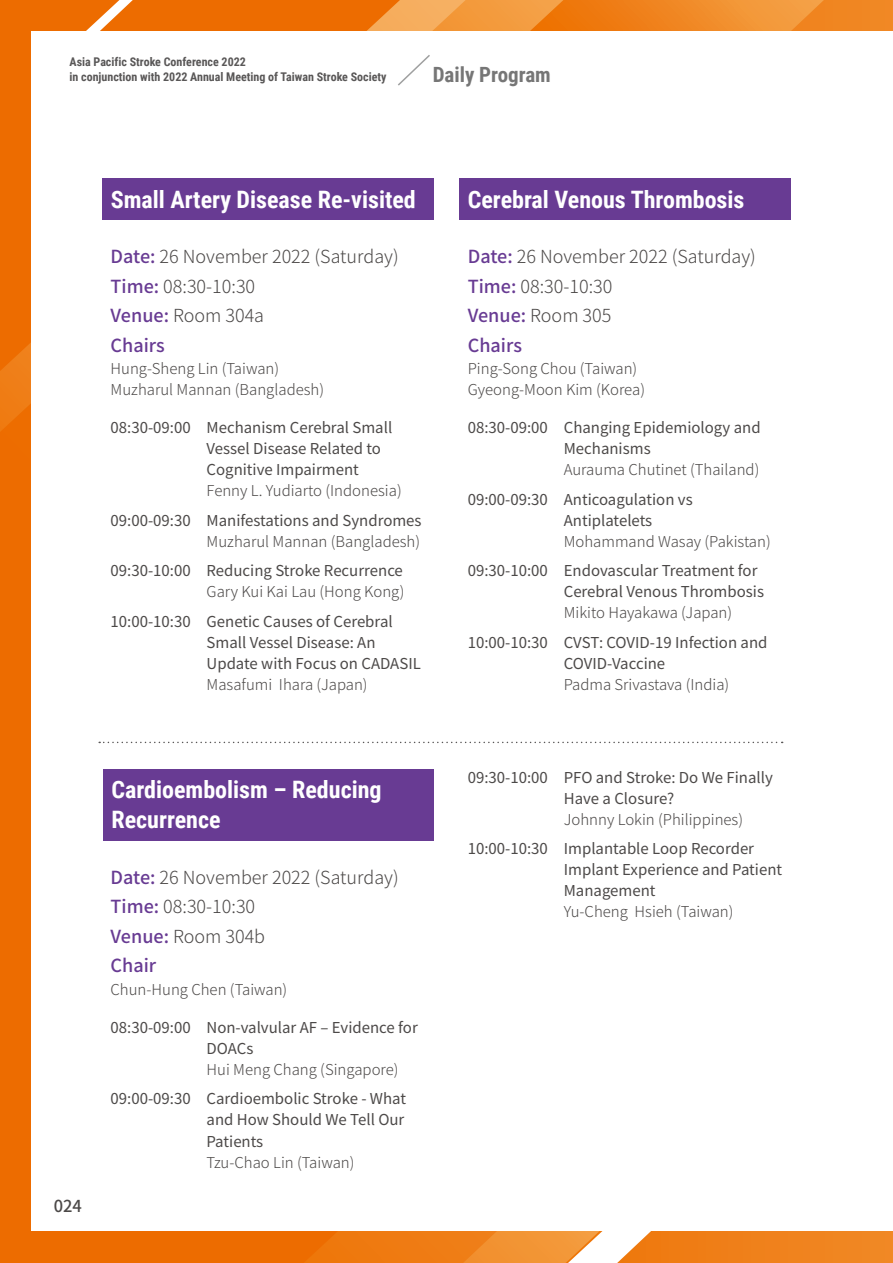
<style>
.page{position:relative;width:893px;height:1263px;background:#ed6c00}
.page>*{position:absolute;margin:0;border:0;box-sizing:border-box;transform-origin:0 0}
.t1{font:700 24px/30px "Roboto Condensed";color:#fff}
.t2{font:700 21px "Roboto Condensed";color:#767676}
.t3{font:300 18px/29.5px "Noto Sans CJ Ktc";color:#4c4948}
.t4{font:500 16.5px "Noto Sans CJ Ktc";color:#4c4948}
.t5{font:15px/21px "Noto Sans CJ Ktc";color:#4c4948}
.t6{font:300 15px/21px "Noto Sans CJ Ktc";color:#4c4948}
.t7{font:700 12px/15px "Roboto Condensed";color:#595757}
.s1{font-weight:500;color:#683b93}
</style>
<div class="page">
<svg style="left:0;top:0;width:58px;height:469px;background:#ed720a"></svg>
<svg style="left:58px;top:0;width:779px;height:32px;background:#f08827"></svg>
<svg style="left:290px;top:1231px;width:603px;height:32px;background:#ef811a"></svg>
<div style="left:32px;top:32px;width:861px;height:1199px;background:#fff"></div>
<svg style="left:554px;top:1231px;width:147px;height:32px"></svg>
<svg style="left:70px;top:0;width:76px;height:32px"></svg>
<svg style="left:398px;top:55px;width:32px;height:31px"></svg>
<div style="left:459px;top:178px;width:332px;height:41px;background:#683b93"></div>
<div style="left:102px;top:178px;width:332px;height:41px;background:#683b93"></div>
<div style="left:103px;top:769px;width:331px;height:71px;background:#683b93"></div>
<svg style="left:99px;top:742px;width:684px;height:1px"></svg>
<p class="t7" style="left:70px;top:53px;width:319px">Asia Pacific Stroke Conference 2022<br>in conjunction with 2022 Annual Meeting of Taiwan Stroke Society</p>
<h2 class="t2" style="left:433px;top:59px;width:120px">Daily Program</h2>
<h1 class="t1" style="left:111px;top:183px;width:307px">Small Artery Disease Re-visited</h1>
<h1 class="t1" style="left:468px;top:183px;width:278px">Cerebral Venous Thrombosis</h1>
<p class="t3" style="left:468px;top:242px;width:290px"><span class="s1">Date:</span> 26 November 2022 (Saturday)<br><span class="s1">Time:</span> 08:30-10:30<br><span class="s1">Venue:</span> Room 305<br><span class="s1">Chairs</span></p>
<p class="t6" style="left:468px;top:359px;width:179px">Ping-Song Chou (Taiwan)<br>Gyeong-Moon Kim (Korea)</p>
<p class="t5" style="left:564px;top:418px;width:198px;text-indent:-96px">08:30-09:00 Changing Epidemiology and<br>Mechanisms</p>
<p class="t6" style="left:564px;top:460px;width:197px">Aurauma Chutinet (Thailand)</p>
<p class="t5" style="left:564px;top:489px;width:130px;text-indent:-96px">09:00-09:30 Anticoagulation vs<br>Antiplatelets</p>
<p class="t6" style="left:564px;top:531px;width:208px">Mohammand Wasay (Pakistan)</p>
<p class="t5" style="left:564px;top:561px;width:202px;text-indent:-96px">09:30-10:00 Endovascular Treatment for<br>Cerebral Venous Thrombosis</p>
<p class="t6" style="left:564px;top:603px;width:170px">Mikito Hayakawa (Japan)</p>
<p class="t5" style="left:468px;top:632px;width:301px;text-align:center">10:00-10:30 CVST: COVID-19 Infection and<br>COVID-Vaccine</p>
<p class="t6" style="left:564px;top:674px;width:167px">Padma Srivastava (India)</p>
<p class="t3" style="left:111px;top:242px;width:290px"><span class="s1">Date:</span> 26 November 2022 (Saturday)<br><span class="s1">Time:</span> 08:30-10:30<br><span class="s1">Venue:</span> Room 304a<br><span class="s1">Chairs</span></p>
<p class="t6" style="left:111px;top:359px;width:215px">Hung-Sheng Lin (Taiwan)<br>Muzharul Mannan (Bangladesh)</p>
<p class="t5" style="left:207px;top:418px;width:187px;text-indent:-96px">08:30-09:00 Mechanism Cerebral Small<br>Vessel Disease Related to<br>Cognitive Impairment</p>
<p class="t6" style="left:207px;top:481px;width:197px">Fenny L. Yudiarto (Indonesia)</p>
<p class="t5" style="left:111px;top:510px;width:313px">09:00-09:30 Manifestations and Syndromes</p>
<p class="t6" style="left:207px;top:531px;width:215px">Muzharul Mannan (Bangladesh)</p>
<p class="t5" style="left:111px;top:561px;width:294px">09:30-10:00 Reducing Stroke Recurrence</p>
<p class="t6" style="left:207px;top:582px;width:199px">Gary Kui Kai Lau (Hong Kong)</p>
<p class="t5" style="left:207px;top:611px;width:216px;text-indent:-96px">10:00-10:30 Genetic Causes of Cerebral<br>Small Vessel Disease: An<br>Update with Focus on CADASIL</p>
<p class="t6" style="left:207px;top:674px;width:163px">Masafumi Ihara (Japan)</p>
<p class="t4" style="left:54px;top:1197px;width:30px">024</p>
<h1 class="t1" style="left:111px;top:774px;width:272px">Cardioembolism – Reducing<br>Recurrence</h1>
<p class="t3" style="left:111px;top:863px;width:290px"><span class="s1">Date:</span> 26 November 2022 (Saturday)<br><span class="s1">Time:</span> 08:30-10:30<br><span class="s1">Venue:</span> Room 304b<br><span class="s1">Chair</span></p>
<p class="t6" style="left:111px;top:979px;width:178px">Chun-Hung Chen (Taiwan)</p>
<p class="t5" style="left:207px;top:1017px;width:213px;text-indent:-96px">08:30-09:00 Non-valvular AF – Evidence for<br>DOACs</p>
<p class="t6" style="left:207px;top:1059px;width:194px">Hui Meng Chang (Singapore)</p>
<p class="t5" style="left:207px;top:1089px;width:201px;text-align:justify;text-indent:-96px">09:00-09:30 Cardioembolic Stroke - What and How Should We Tell Our Patients</p>
<p class="t6" style="left:207px;top:1152px;width:149px">Tzu-Chao Lin (Taiwan)</p>
<p class="t5" style="left:468px;top:767px;width:307px;text-align:center">09:30-10:00 PFO and Stroke: Do We Finally<br>Have a Closure?</p>
<p class="t6" style="left:564px;top:809px;width:181px">Johnny Lokin (Philippines)</p>
<p class="t5" style="left:564px;top:839px;width:220px;text-indent:-96px">10:00-10:30 Implantable Loop Recorder<br>Implant Experience and Patient<br>Management</p>
<p class="t6" style="left:564px;top:902px;width:171px">Yu-Cheng Hsieh (Taiwan)</p>
</div>
